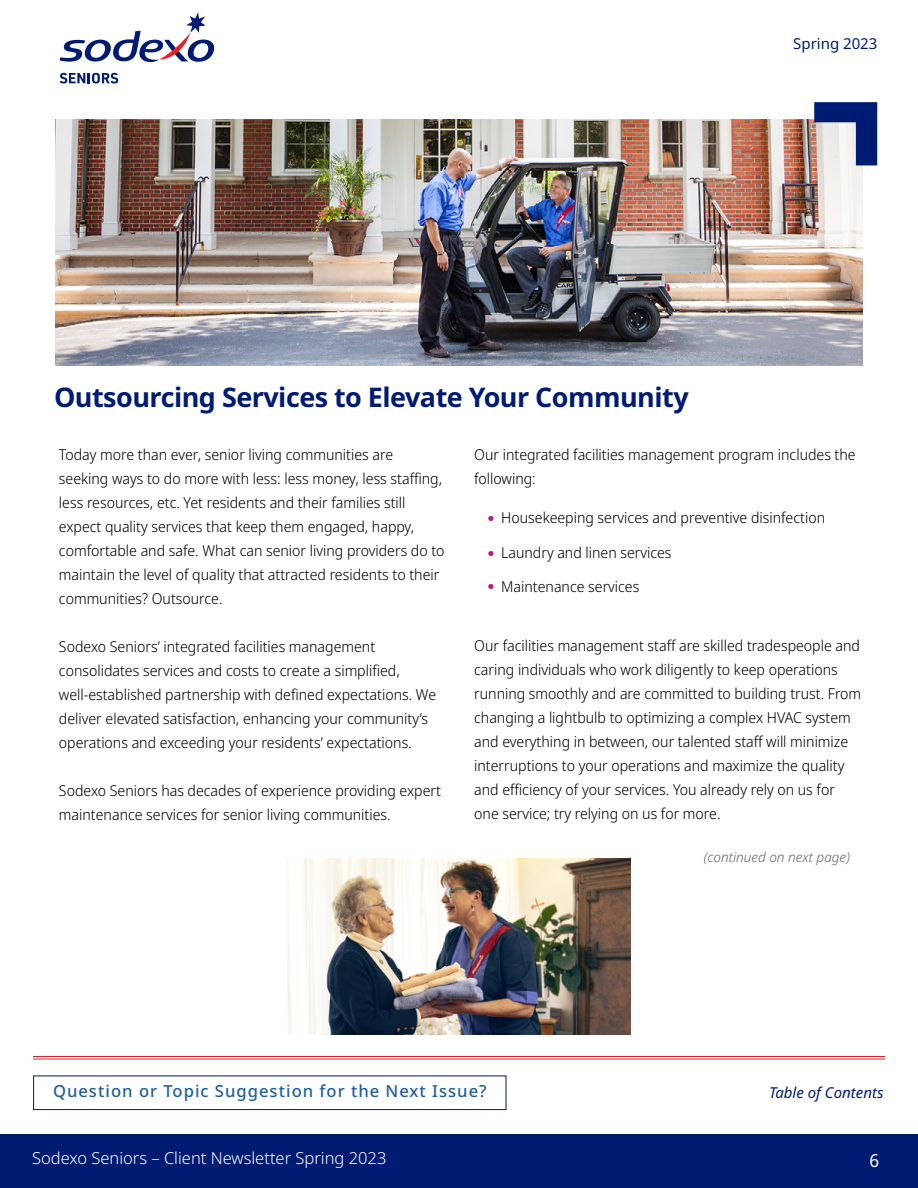
<style>
.page{position:relative;width:918px;height:1188px;background:#fff}
.page>*{position:absolute;margin:0;border:0;box-sizing:border-box;transform-origin:0 0}
.t1{font:700 27px "Noto Sans";letter-spacing:-.02em;color:#001b72}
.t2{font:18px "Noto Sans Display";color:#fff}
.t3{font:500 16.65px "Noto Sans";letter-spacing:.06em;color:#215e9e}
.t4{font:300 16.5px "Noto Sans";color:#fff}
.t5{font:300 15px/24px "Noto Sans Display";color:#000}
.t6{font:italic 15px "Noto Sans";color:#001b72}
.t7{font:15px "Noto Sans";color:#001b72}
.t8{font:italic 300 13.5px "Noto Sans";color:#616264}
.s1{font-family:"Arboria";font-weight:900;color:#b11b83}
</style>
<div class="page">
<div style="left:0;top:1134px;width:918px;height:54px;background:#001b72"></div>
<svg style="left:60px;top:12px;width:154px;height:51px"></svg>
<svg style="left:60px;top:73px;width:58px;height:11px"></svg>
<hr style="left:33px;top:1056px;width:852px;height:1px;background:#d2232a">
<hr style="left:33px;top:1059px;width:852px;height:1px;background:#d2232a">
<div style="left:33px;top:1076px;width:473px;height:34px;border:1px solid #001b72"></div>
<img style="left:55px;top:120px;width:808px;height:246px">
<svg style="left:814px;top:102px;width:63px;height:63px;background:#6a76a4"></svg>
<img style="left:287px;top:859px;width:344px;height:175px">
<p class="t7" style="left:793px;top:33px;width:86px">Spring 2023</p>
<h2 class="t1" style="left:54px;top:379px;width:636px">Outsourcing Services to Elevate Your Community</h2>
<p class="t5" style="left:59px;top:443px;width:387px">Today more than ever, senior living communities are seeking ways to do more with less: less money, less staffing, less resources, etc. Yet residents and their families still expect quality services that keep them engaged, happy, comfortable and safe. What can senior living providers do to maintain the level of quality that attracted residents to their communities? Outsource.</p>
<p class="t5" style="left:59px;top:635px;width:379px">Sodexo Seniors’ integrated facilities management consolidates services and costs to create a simplified, well-established partnership with defined expectations. We deliver elevated satisfaction, enhancing your community’s operations and exceeding your residents’ expectations.</p>
<p class="t5" style="left:59px;top:779px;width:383px">Sodexo Seniors has decades of experience providing expert maintenance services for senior living communities.</p>
<p class="t5" style="left:474px;top:443px;width:383px">Our integrated facilities management program includes the following:</p>
<p class="t5" style="left:488px;top:506px;width:339px"><span class="s1">•</span> Housekeeping services and preventive disinfection</p>
<p class="t5" style="left:488px;top:540px;width:185px"><span class="s1">•</span> Laundry and linen services</p>
<p class="t5" style="left:488px;top:575px;width:153px"><span class="s1">•</span> Maintenance services</p>
<p class="t5" style="left:474px;top:633px;width:389px">Our facilities management staff are skilled tradespeople and caring individuals who work diligently to keep operations running smoothly and are committed to building trust. From changing a lightbulb to optimizing a complex HVAC system and everything in between, our talented staff will minimize interruptions to your operations and maximize the quality and efficiency of your services. You already rely on us for one service; try relying on us for more.</p>
<p class="t3" style="left:53px;top:1080px;width:435px">Question or Topic Suggestion for the Next Issue?</p>
<p class="t4" style="left:32px;top:1146px;width:356px">Sodexo Seniors – Client Newsletter Spring 2023</p>
<p class="t8" style="left:704px;top:847px;width:148px">(continued on next page)</p>
<p class="t6" style="left:769px;top:1081px;width:116px">Table of Contents</p>
<p class="t2" style="left:870px;top:1147px;width:11px">6</p>
</div>
